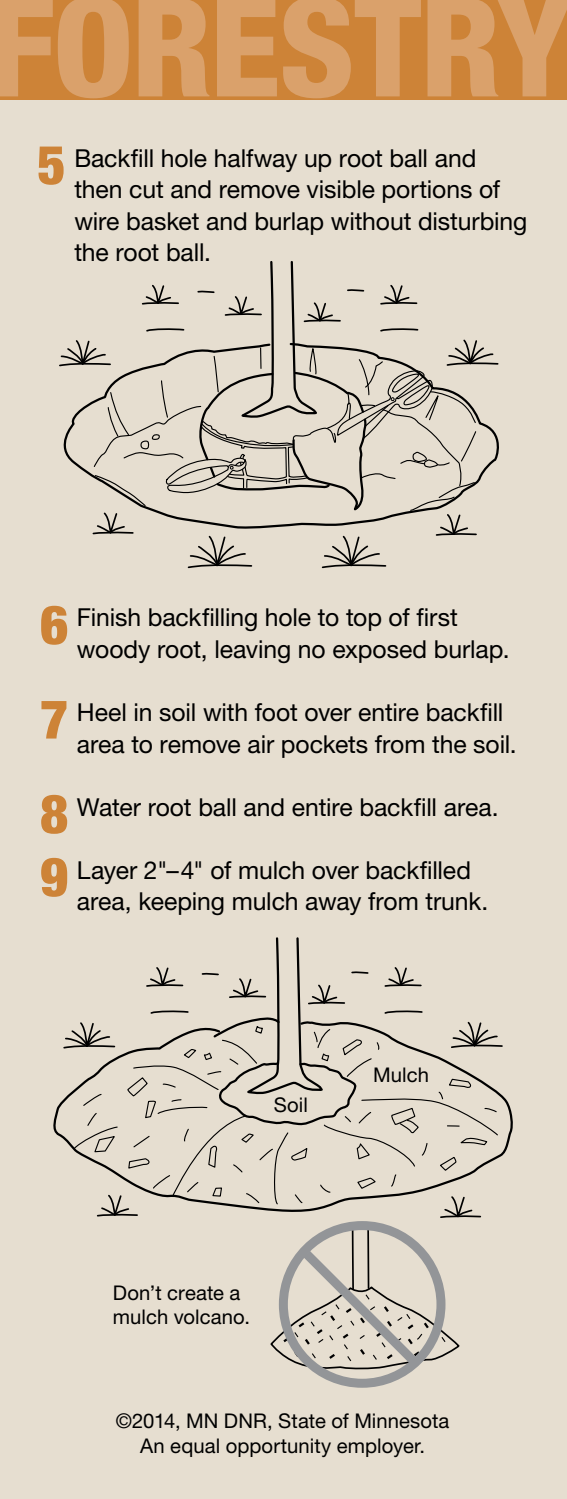
<style>
.page{position:relative;width:567px;height:1499px;background:#fff}
.page>*{position:absolute;margin:0;border:0;box-sizing:border-box;transform-origin:0 0}
.numbered_body_copy{font:800 condensed 137.25px "Helvetica Neue LT Std";letter-spacing:-.015em;color:#daa16b}
.numbered_body_copy-2{font:24.75px/31.5px "Helvetica Neue LT Std";letter-spacing:-.005em;color:#000}
.label_and_copyright{font:20.25px/24.8px "Helvetica Neue LT Std";letter-spacing:.005em;color:#000}
.s1{font-weight:900;font-stretch:condensed;font-size:54px;color:#cd8337}
</style>
<div class="page">
<div style="left:0;top:90px;width:567px;height:1408px;background:#e6ded0"></div>
<div style="left:0;top:0;width:567px;height:100px;background:#cd8337"></div>
<svg style="left:59px;top:261px;width:440px;height:308px"></svg>
<svg style="left:62px;top:937px;width:442px;height:281px"></svg>
<div style="left:279px;top:1221px;width:167px;height:166px;border:9px solid #939598;border-radius:50%"></div>
<svg style="left:270px;top:1226px;width:190px;height:149px"></svg>
<p class="numbered_body_copy" style="left:-13px;top:-37px;width:587px">FORESTRY</p>
<p class="numbered_body_copy-2" style="left:74px;top:142px;width:455px;text-indent:-37px"><span class="s1">5</span> Backfill hole halfway up root ball and then cut and remove visible portions of wire basket and burlap without disturbing the root ball.</p>
<p class="numbered_body_copy-2" style="left:77px;top:601px;width:434px;text-indent:-37px"><span class="s1">6</span> Finish backfilling hole to top of first woody root, leaving no exposed burlap.</p>
<p class="numbered_body_copy-2" style="left:77px;top:696px;width:441px;text-indent:-37px"><span class="s1">7</span> Heel in soil with foot over entire backfill area to remove air pockets from the soil.</p>
<p class="numbered_body_copy-2" style="left:40px;top:790px;width:460px"><span class="s1">8</span> Water root ball and entire backfill area.</p>
<p class="numbered_body_copy-2" style="left:77px;top:853px;width:413px;text-indent:-37px"><span class="s1">9</span> Layer 2"–4" of mulch over backfilled area, keeping mulch away from trunk.</p>
<p class="label_and_copyright" style="left:274px;top:1092px;width:35px">Soil</p>
<p class="label_and_copyright" style="left:373px;top:1062px;width:57px">Mulch</p>
<p class="label_and_copyright" style="left:113px;top:1279px;width:139px">Don’t create a mulch volcano.</p>
<p class="label_and_copyright" style="left:116px;top:1408px;width:335px">©2014, MN DNR, State of Minnesota</p>
<p class="label_and_copyright" style="left:140px;top:1433px;width:287px">An equal opportunity employer.</p>
</div>
